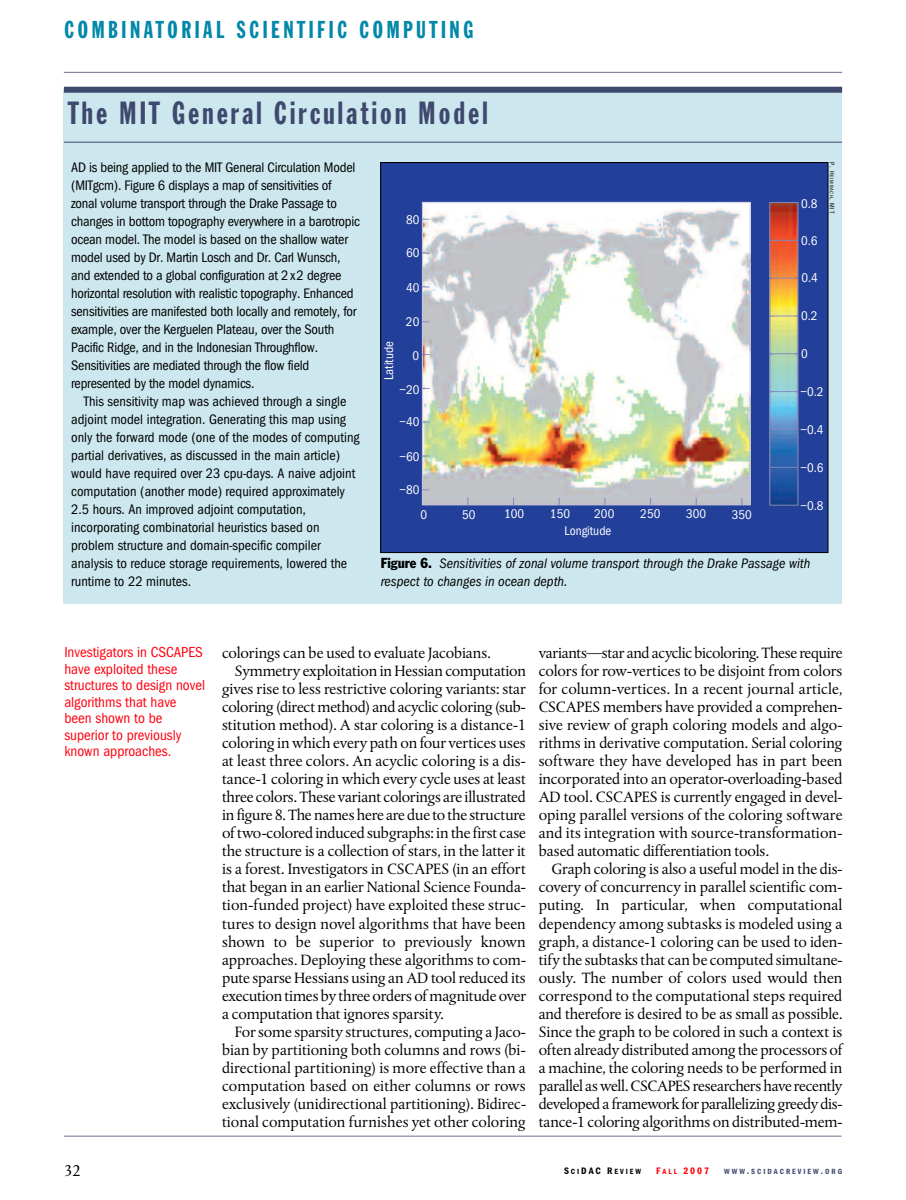
<style>
.page{position:relative;width:906px;height:1200px;background:#fff}
.page>*{position:absolute;margin:0;border:0;box-sizing:border-box;transform-origin:0 0}
.t1{font:31.5px "Franklin Gothic Extra Cond";letter-spacing:.1em;color:#3f486d}
.t2{font:24px "Franklin Gothic Extra Cond";letter-spacing:.15em;color:#0288a8}
.t3{font:16.5px "Albertina";color:#000}
.t4{font:15.75px/18px "Albertina";letter-spacing:-.01em;color:#000;text-align:justify}
.t5{font:15px/16.5px "Franklin Got Cd Io P";color:#ff000f}
.t6{font:14.25px/18px "Franklin Got Cd Io P";letter-spacing:-.015em;color:#000}
.t7{font:italic 14.25px/18px "Franklin Got Cd Io P";color:#000}
.t8{font:13.05px "Franklin Got Cd Io P";color:#fff}
.t9{font:600 9.75px "Franklin Got Cd Io P";color:#ff000f}
.t10{font:600 7.8px "Franklin Got Cd Io P";letter-spacing:.25em;color:#3f486d}
.t11{font:600 7.8px "Franklin Got Cd Io P";letter-spacing:.25em;color:#000}
.t12{font:6.75px "Franklin Got Cd Io P";color:#000}
.s1{font-size:5.4px}
.s2{font-family:"Franklin Gothic";font-style:normal;font-stretch:condensed}
.s3{font-size:9.75px}
.s4{font-size:7.8px}
</style>
<div class="page">
<hr style="left:64px;top:72px;width:778px;height:1px;background:#6e7192">
<hr style="left:64px;top:1135px;width:777px;height:1px;background:#6e7192">
<div style="left:64px;top:89px;width:778px;height:515px;background:#cce7ee"></div>
<hr style="left:64px;top:142px;width:778px;height:1px;background:#3f486d">
<div style="left:64px;top:87px;width:778px;height:6px;background:#3f486d"></div>
<div style="left:381px;top:162px;width:446px;height:390px;background:#223f99"></div>
<img style="left:424px;top:204px;width:324px;height:299px">
<div style="left:422px;top:202px;width:328px;height:303px;border:1px solid #c7c7e3"></div>
<img style="left:771px;top:204px;width:25px;height:299px">
<div style="left:769px;top:202px;width:29px;height:303px;border:1px solid #8588c2"></div>
<svg style="left:770px;top:467px;width:28px;height:1px"></svg>
<svg style="left:770px;top:429px;width:28px;height:1px"></svg>
<svg style="left:769px;top:240px;width:28px;height:1px"></svg>
<svg style="left:769px;top:277px;width:28px;height:1px"></svg>
<svg style="left:770px;top:315px;width:28px;height:1px"></svg>
<svg style="left:770px;top:353px;width:28px;height:1px"></svg>
<svg style="left:770px;top:391px;width:28px;height:1px"></svg>
<h2 class="t2" style="left:64px;top:21px;width:410px">COMBINATORIAL SCIENTIFIC COMPUTING</h2>
<h1 class="t1" style="left:68px;top:101px;width:421px">The MIT General Circulation Model</h1>
<p class="t6" style="left:71px;top:158px;width:290px">AD is being applied to the MIT General Circulation Model (MITgcm). Figure 6 displays a map of sensitivities of zonal volume transport through the Drake Passage to changes in bottom topography everywhere in a barotropic ocean model. The model is based on the shallow water model used by Dr. Martin Losch and Dr. Carl Wunsch, and extended to a global configuration at 2 x2 degree horizontal resolution with realistic topography. Enhanced sensitivities are manifested both locally and remotely, for example, over the Kerguelen Plateau, over the South Pacific Ridge, and in the Indonesian Throughflow.<br>Sensitivities are mediated through the flow field represented by the model dynamics.</p>
<p class="t6" style="left:71px;top:392px;width:290px;text-indent:13px">This sensitivity map was achieved through a single adjoint model integration. Generating this map using only the forward mode (one of the modes of computing partial derivatives, as discussed in the main article) would have required over 23 cpu-days. A naive adjoint computation (another mode) required approximately 2.5 hours. An improved adjoint computation, incorporating combinatorial heuristics based on problem structure and domain-specific compiler analysis to reduce storage requirements, lowered the runtime to 22 minutes.</p>
<p class="t8" style="left:406px;top:212px;width:15px">80</p>
<p class="t8" style="left:406px;top:245px;width:15px">60</p>
<p class="t8" style="left:406px;top:279px;width:15px">40</p>
<p class="t8" style="left:406px;top:314px;width:15px">20</p>
<p class="t8" style="left:412px;top:347px;width:8px">0</p>
<p class="t8" style="left:399px;top:382px;width:21px">–20</p>
<p class="t8" style="left:399px;top:414px;width:21px">–40</p>
<p class="t8" style="left:399px;top:448px;width:21px">–60</p>
<p class="t8" style="left:399px;top:482px;width:21px">–80</p>
<p class="t8" style="left:381px;top:380px;width:40px;rotate:-90deg">Latitude</p>
<p class="t8" style="left:420px;top:506px;width:8px">0</p>
<p class="t8" style="left:462px;top:506px;width:15px">50</p>
<p class="t8" style="left:511px;top:506px;width:15px">00</p>
<p class="t8" style="left:550px;top:506px;width:22px">150</p>
<p class="t8" style="left:594px;top:506px;width:22px">200</p>
<p class="t8" style="left:640px;top:506px;width:22px">250</p>
<p class="t8" style="left:686px;top:506px;width:22px">300</p>
<p class="t8" style="left:732px;top:506px;width:22px">350</p>
<p class="t8" style="left:564px;top:522px;width:48px">Longitude</p>
<p class="t8" style="left:801px;top:196px;width:18px">0.8</p>
<p class="t8" style="left:801px;top:233px;width:18px">0.6</p>
<p class="t8" style="left:801px;top:270px;width:18px">0.4</p>
<p class="t8" style="left:801px;top:308px;width:18px">0.2</p>
<p class="t8" style="left:801px;top:346px;width:8px">0</p>
<p class="t12" style="left:836px;top:162px;width:52px;rotate:90deg">P. H<span class="s1">EIMBACH</span>, MIT</p>
<p class="t8" style="left:800px;top:384px;width:25px">–0.2</p>
<p class="t8" style="left:800px;top:421px;width:25px">–0.4</p>
<p class="t8" style="left:800px;top:459px;width:25px">–0.6</p>
<p class="t8" style="left:800px;top:497px;width:25px">–0.8</p>
<p class="t7" style="left:381px;top:554px;width:431px"><span class="s2">Figure 6.</span> Sensitivities of zonal volume transport through the Drake Passage with respect to changes in ocean depth.</p>
<p class="t5" style="left:64px;top:643px;width:142px">Investigators in CSCAPES have exploited these structures to design novel algorithms that have been shown to be superior to previously known approaches.</p>
<p class="t4" style="left:222px;top:645px;width:270px">colorings can be used to evaluate Jacobians.</p>
<p class="t4" style="left:235px;top:663px;width:293px">Symmetry exploitation in Hessian computation</p>
<p class="t4" style="left:222px;top:681px;width:305px">gives rise to less restrictive coloring variants: star</p>
<p class="t4" style="left:222px;top:699px;width:305px">coloring (direct method) and acyclic coloring (sub-</p>
<p class="t4" style="left:222px;top:717px;width:305px">stitution method). A star coloring is a distance-1</p>
<p class="t4" style="left:222px;top:735px;width:305px">coloring in which every path on four vertices uses</p>
<p class="t4" style="left:222px;top:753px;width:305px">at least three colors. An acyclic coloring is a dis-</p>
<p class="t4" style="left:222px;top:771px;width:305px">tance-1 coloring in which every cycle uses at least</p>
<p class="t4" style="left:222px;top:789px;width:305px">three colors. These variant colorings are illustrated</p>
<p class="t4" style="left:222px;top:807px;width:305px">in figure 8. The names here are due to the structure</p>
<p class="t4" style="left:222px;top:825px;width:305px">of two-colored induced subgraphs: in the first case</p>
<p class="t4" style="left:222px;top:843px;width:305px">the structure is a collection of stars, in the latter it</p>
<p class="t4" style="left:222px;top:861px;width:305px">is a forest. Investigators in CSCAPES (in an effort</p>
<p class="t4" style="left:222px;top:879px;width:305px">that began in an earlier National Science Founda-</p>
<p class="t4" style="left:222px;top:897px;width:305px">tion-funded project) have exploited these struc-</p>
<p class="t4" style="left:222px;top:915px;width:305px">tures to design novel algorithms that have been</p>
<p class="t4" style="left:222px;top:933px;width:305px">shown to be superior to previously known</p>
<p class="t4" style="left:222px;top:951px;width:305px">approaches. Deploying these algorithms to com-</p>
<p class="t4" style="left:222px;top:969px;width:305px">pute sparse Hessians using an AD tool reduced its</p>
<p class="t4" style="left:222px;top:987px;width:305px">execution times by three orders of magnitude over</p>
<p class="t4" style="left:222px;top:1005px;width:223px">a computation that ignores sparsity.</p>
<p class="t4" style="left:235px;top:1023px;width:292px">For some sparsity structures, computing a Jaco-</p>
<p class="t4" style="left:222px;top:1041px;width:305px">bian by partitioning both columns and rows (bi-</p>
<p class="t4" style="left:222px;top:1059px;width:305px">directional partitioning) is more effective than a</p>
<p class="t4" style="left:222px;top:1077px;width:305px">computation based on either columns or rows</p>
<p class="t4" style="left:222px;top:1095px;width:305px">exclusively (unidirectional partitioning). Bidirec-</p>
<p class="t4" style="left:222px;top:1113px;width:305px">tional computation furnishes yet other coloring</p>
<p class="t4" style="left:538px;top:645px;width:305px">variants—star and acyclic bicoloring. These require colors for row-vertices to be disjoint from colors for column-vertices. In a recent journal article, CSCAPES members have provided a comprehen&shy;sive review of graph coloring models and algo&shy;rithms in derivative computation. Serial coloring software they have developed has in part been incorporated into an operator-overloading-based AD tool. CSCAPES is currently engaged in devel&shy;oping parallel versions of the coloring software and its integration with source-transformation&shy;based automatic differentiation tools.</p>
<p class="t4" style="left:538px;top:861px;width:305px;text-indent:13px">Graph coloring is also a useful model in the dis&shy;covery of concurrency in parallel scientific com&shy;puting. In particular, when computational dependency among subtasks is modeled using a graph, a distance-1 coloring can be used to iden&shy;tify the subtasks that can be computed simultane&shy;ously. The number of colors used would then correspond to the computational steps required and therefore is desired to be as small as possible.<br>Since the graph to be colored in such a context is often already distributed among the processors of a machine, the coloring needs to be performed in parallel as well. CSCAPES researchers have recently developed a framework for parallelizing greedy dis&shy;tance-1 coloring algorithms on distributed-mem-</p>
<p class="t3" style="left:64px;top:1163px;width:18px">32</p>
<p class="t11" style="left:564px;top:1166px;width:79px"><span class="s3">S</span>CI<span class="s3">DAC R</span>EVIEW</p>
<p class="t9" style="left:656px;top:1164px;width:54px">F<span class="s4">ALL</span> 2007</p>
<p class="t10" style="left:724px;top:1166px;width:119px">WWW<span class="s3">.</span>SCIDACREVIEW<span class="s3">.</span>ORG</p>
</div>
